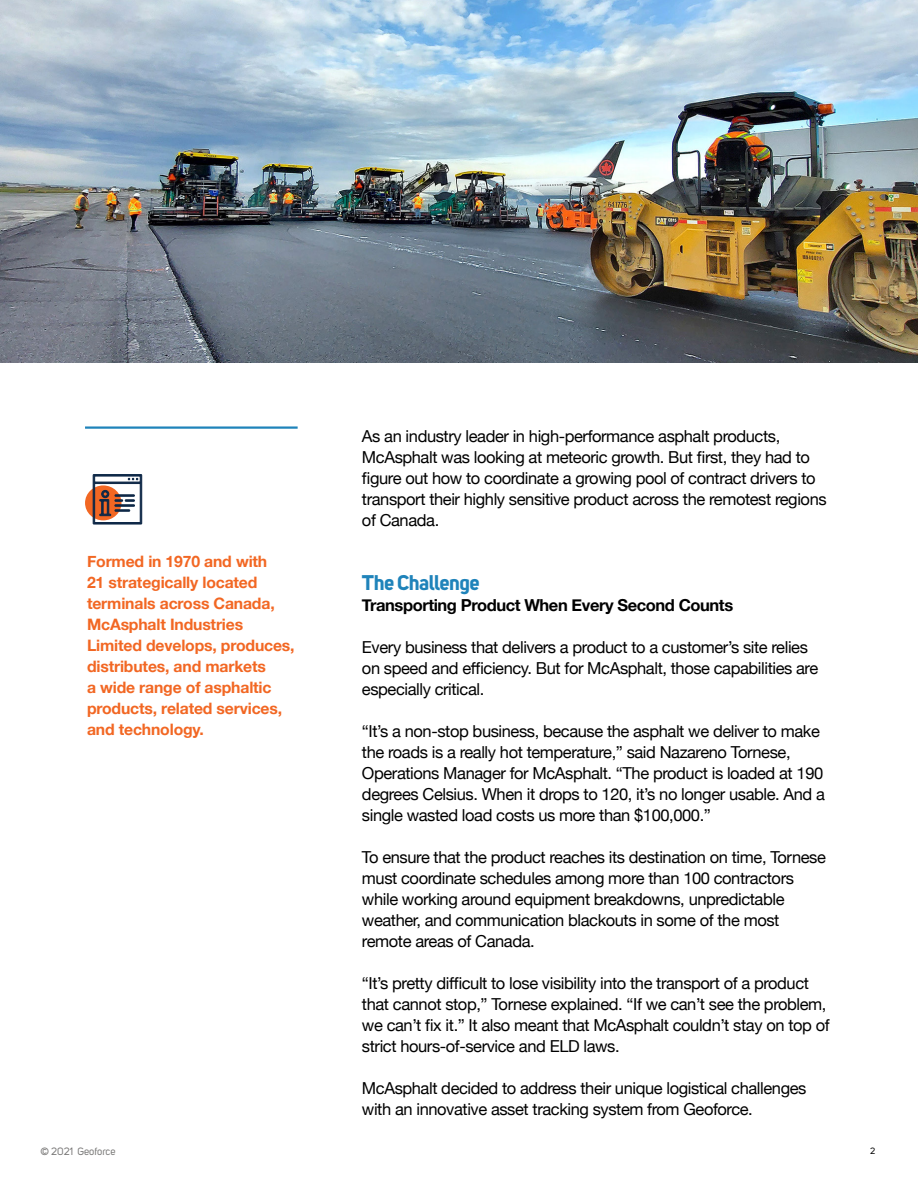
<style>
.page{position:relative;width:918px;height:1188px;background:#fff}
.page>*{position:absolute;margin:0;border:0;box-sizing:border-box;transform-origin:0 0}
.t1{font:700 21px "Uni Sans";letter-spacing:-.025em;color:#1f83ba}
.t2{font:16.5px/21px "Helvetica Neue";letter-spacing:-.025em;color:#000}
.t3{font:700 16.5px "Helvetica Neue";letter-spacing:-.025em;color:#000}
.t4{font:700 15.75px/21px "Helvetica Neue";letter-spacing:-.01em;color:#f26723}
.t5{font:10.5px "Uni Sans";color:#797877}
.t6{font:9px "Uni Sans";color:#000}
</style>
<div class="page">
<svg style="left:85px;top:485px;width:36px;height:35px"></svg>
<hr style="left:85px;top:426px;width:213px;height:3px;background:#1f83ba">
<img style="left:0;top:0;width:918px;height:363px">
<svg style="left:93px;top:474px;width:49px;height:50px"></svg>
<p class="t4" style="left:87px;top:551px;width:209px">Formed in 1970 and with<br>21 strategically located terminals across Canada,<br>McAsphalt Industries<br>Limited develops, produces, distributes, and markets<br>a wide range of asphaltic products, related services, and technology.</p>
<p class="t2" style="left:362px;top:427px;width:466px">As an industry leader in high-performance asphalt products, McAsphalt was looking at meteoric growth. But first, they had to figure out how to coordinate a growing pool of contract drivers to transport their highly sensitive product across the remotest regions of Canada.</p>
<p class="t1" style="left:362px;top:569px;width:119px">The Challenge</p>
<p class="t3" style="left:362px;top:592px;width:373px">Transporting Product When Every Second Counts</p>
<p class="t2" style="left:362px;top:637px;width:458px">Every business that delivers a product to a customer’s site relies on speed and efficiency. But for McAsphalt, those capabilities are especially critical.</p>
<p class="t2" style="left:362px;top:721px;width:465px">“It’s a non-stop business, because the asphalt we deliver to make the roads is a really hot temperature,” said Nazareno Tornese, Operations Manager for McAsphalt. “The product is loaded at 190 degrees Celsius. When it drops to 120, it’s no longer usable. And a single wasted load costs us more than $100,000.”</p>
<p class="t2" style="left:362px;top:847px;width:465px">To ensure that the product reaches its destination on time, Tornese must coordinate schedules among more than 100 contractors while working around equipment breakdowns, unpredictable weather, and communication blackouts in some of the most remote areas of Canada.</p>
<p class="t2" style="left:362px;top:973px;width:469px">“It’s pretty difficult to lose visibility into the transport of a product that cannot stop,” Tornese explained. “If we can’t see the problem, we can’t fix it.” It also meant that McAsphalt couldn’t stay on top of strict hours-of-service and ELD laws.</p>
<p class="t2" style="left:362px;top:1078px;width:446px">McAsphalt decided to address their unique logistical challenges with an innovative asset tracking system from Geoforce.</p>
<p class="t5" style="left:40px;top:1145px;width:77px">© 2021 Geoforce</p>
<p class="t6" style="left:870px;top:1145px;width:7px">2</p>
</div>
